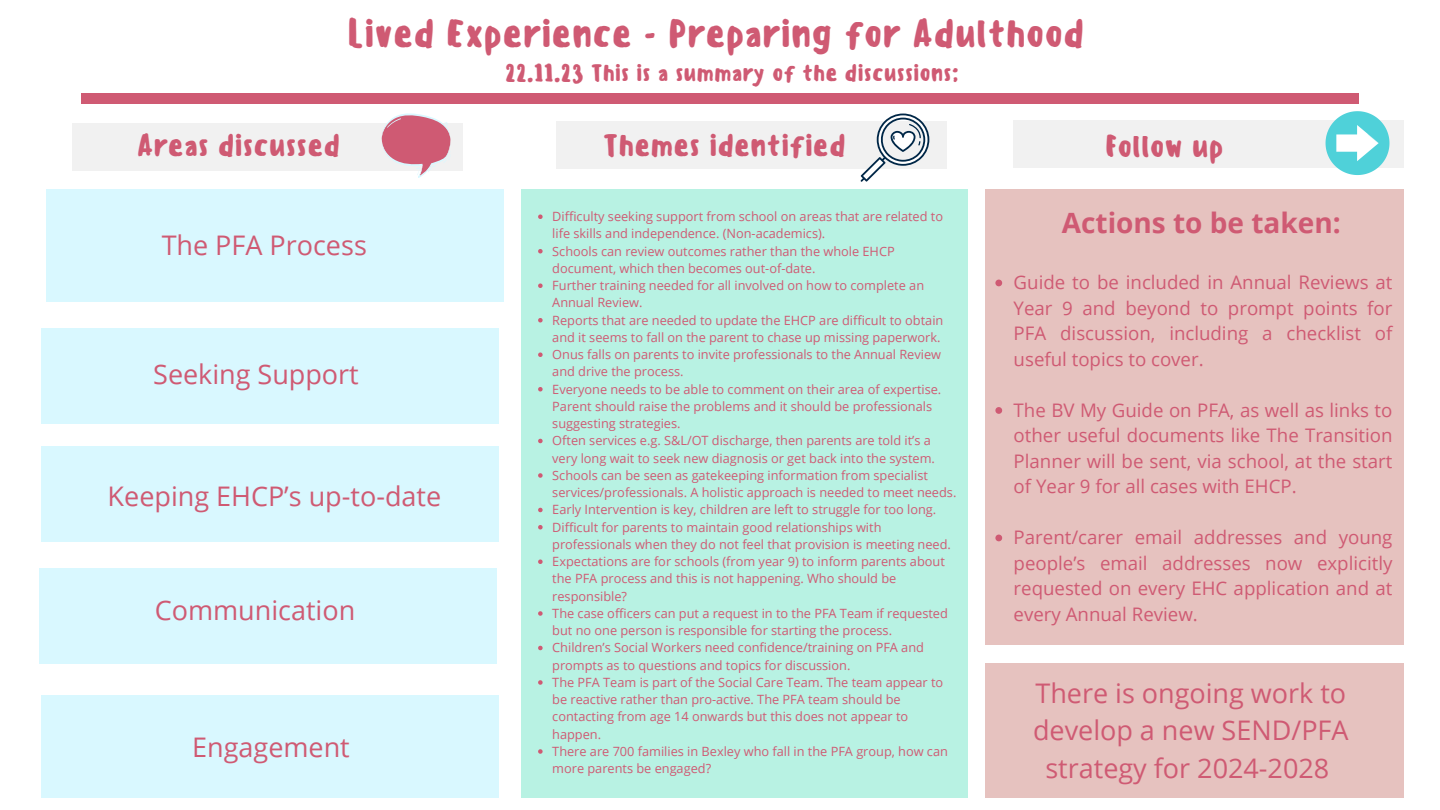
<style>
.page{position:relative;width:1440px;height:810px;background:#fff}
.page>*{position:absolute;margin:0;border:0;box-sizing:border-box;transform-origin:0 0}
.t1{font:500 38px "Sensei";color:#cf5a73}
.t2{font:500 30px "Sensei";color:#cf5a73}
.t3{font:700 28px "Open Sans";color:#cf5a73}
.t4{font:27px/37.5px "Open Sans";color:#cf5a73;text-align:center}
.t5{font:500 23px "Sensei";color:#cf5a73}
.t6{font:18.7px/25.5px "Open Sans";color:#cf5a73;text-align:justify}
.t7{font:12.8px/17.2px "Open Sans";color:#cf5a73}
</style>
<div class="page">
<div style="left:81px;top:94px;width:1278px;height:10px;background:#cf5a73"></div>
<div style="left:46px;top:189px;width:458px;height:113px;background:#d9f8ff"></div>
<div style="left:72px;top:123px;width:391px;height:48px;background:#f1f1f1"></div>
<div style="left:42px;top:328px;width:457px;height:96px;background:#d9f8ff"></div>
<div style="left:41px;top:446px;width:458px;height:96px;background:#d9f8ff"></div>
<div style="left:39px;top:568px;width:458px;height:96px;background:#d9f8ff"></div>
<div style="left:41px;top:695px;width:458px;height:103px;background:#d9f8ff"></div>
<div style="left:521px;top:189px;width:447px;height:609px;background:#b8f2e3"></div>
<svg style="left:381px;top:113px;width:70px;height:65px"></svg>
<div style="left:556px;top:121px;width:391px;height:48px;background:#f1f1f1"></div>
<div style="left:1013px;top:120px;width:391px;height:48px;background:#f1f1f1"></div>
<svg style="left:1326px;top:111px;width:63px;height:64px"></svg>
<div style="left:986px;top:189px;width:418px;height:456px;background:#e6c2bf"></div>
<svg style="left:861px;top:113px;width:68px;height:69px"></svg>
<svg style="left:995px;top:280px;width:7px;height:6px"></svg>
<svg style="left:995px;top:407px;width:7px;height:7px"></svg>
<svg style="left:995px;top:535px;width:7px;height:6px"></svg>
<svg style="left:538px;top:214px;width:5px;height:5px"></svg>
<svg style="left:538px;top:249px;width:5px;height:4px"></svg>
<svg style="left:538px;top:283px;width:5px;height:5px"></svg>
<svg style="left:538px;top:318px;width:5px;height:4px"></svg>
<svg style="left:538px;top:352px;width:5px;height:5px"></svg>
<svg style="left:538px;top:387px;width:5px;height:4px"></svg>
<svg style="left:538px;top:439px;width:5px;height:4px"></svg>
<svg style="left:538px;top:473px;width:5px;height:5px"></svg>
<svg style="left:538px;top:508px;width:5px;height:4px"></svg>
<svg style="left:538px;top:525px;width:5px;height:4px"></svg>
<svg style="left:538px;top:559px;width:5px;height:5px"></svg>
<svg style="left:538px;top:611px;width:5px;height:5px"></svg>
<svg style="left:538px;top:646px;width:5px;height:4px"></svg>
<svg style="left:538px;top:680px;width:5px;height:5px"></svg>
<svg style="left:538px;top:749px;width:5px;height:5px"></svg>
<div style="left:986px;top:664px;width:418px;height:134px;background:#e6c2bf"></div>
<h5 class="t1" style="left:348px;top:11px;width:738px">Lived Experience - Preparing for Adulthood</h5>
<h1 class="t2" style="left:137px;top:127px;width:205px">Areas discussed</h1>
<p class="t4" style="left:162px;top:226px;width:207px">The PFA Process</p>
<h3 class="t4" style="left:153px;top:355px;width:207px">Seeking Support</h3>
<p class="t4" style="left:108px;top:477px;width:335px">Keeping EHCP’s up-to-date</p>
<p class="t4" style="left:155px;top:591px;width:202px">Communication</p>
<h3 class="t4" style="left:192px;top:728px;width:159px">Engagement</h3>
<h3 class="t5" style="left:505px;top:59px;width:455px">22.11.23 This is a summary of the discussions;</h3>
<p class="t2" style="left:603px;top:127px;width:244px">Themes identified</p>
<p class="t7" style="left:552px;top:208px;width:392px">Difficulty seeking support from school on areas that are related to life skills and independence. (Non-academics).</p>
<p class="t7" style="left:552px;top:242px;width:344px">Schools can review outcomes rather than the whole EHCP document, which then becomes out-of-date.</p>
<p class="t7" style="left:552px;top:277px;width:373px">Further training needed for all involved on how to complete an<br>Annual Review.</p>
<p class="t7" style="left:552px;top:311px;width:393px">Reports that are needed to update the EHCP are difficult to obtain and it seems to fall on the parent to chase up missing paperwork.</p>
<p class="t7" style="left:552px;top:346px;width:390px">Onus falls on parents to invite professionals to the Annual Review and drive the process.</p>
<p class="t7" style="left:552px;top:380px;width:391px">Everyone needs to be able to comment on their area of expertise.<br>Parent should raise the problems and it should be professionals suggesting strategies.</p>
<p class="t7" style="left:552px;top:432px;width:384px">Often services e.g. S&amp;L/OT discharge, then parents are told it’s a very long wait to seek new diagnosis or get back into the system.</p>
<p class="t7" style="left:552px;top:466px;width:406px">Schools can be seen as gatekeeping information from specialist services/professionals. A holistic approach is needed to meet needs.</p>
<p class="t7" style="left:552px;top:501px;width:386px">Early Intervention is key, children are left to struggle for too long.</p>
<p class="t7" style="left:552px;top:518px;width:400px">Difficult for parents to maintain good relationships with professionals when they do not feel that provision is meeting need.</p>
<p class="t7" style="left:552px;top:553px;width:394px">Expectations are for schools (from year 9) to inform parents about the PFA process and this is not happening. Who should be responsible?</p>
<p class="t7" style="left:552px;top:604px;width:397px">The case officers can put a request in to the PFA Team if requested but no one person is responsible for starting the process.</p>
<p class="t7" style="left:552px;top:639px;width:373px">Children’s Social Workers need confidence/training on PFA and prompts as to questions and topics for discussion.</p>
<p class="t7" style="left:552px;top:673px;width:393px">The PFA Team is part of the Social Care Team. The team appear to be reactive rather than pro-active. The PFA team should be contacting from age 14 onwards but this does not appear to happen.</p>
<h2 class="t7" style="left:552px;top:742px;width:397px">There are 700 families in Bexley who fall in the PFA group, how can more parents be engaged?</h2>
<h3 class="t2" style="left:1105px;top:129px;width:120px">Follow up</h3>
<h3 class="t3" style="left:1062px;top:203px;width:280px">Actions to be taken:</h3>
<h3 class="t6" style="left:1014px;top:269px;width:380px">Guide to be included in Annual Reviews at Year 9 and beyond to prompt points for PFA discussion, including a checklist of useful topics to cover.</h3>
<h3 class="t6" style="left:1014px;top:397px;width:380px">The BV My Guide on PFA, as well as links to other useful documents like The Transition Planner will be sent, via school, at the start of Year 9 for all cases with EHCP.</h3>
<h3 class="t6" style="left:1014px;top:524px;width:380px">Parent/carer email addresses and young people’s email addresses now explicitly requested on every EHC application and at every Annual Review.</h3>
<p class="t4" style="left:1033px;top:674px;width:317px">There is ongoing work to develop a new SEND/PFA strategy for 2024-2028</p>
</div>
